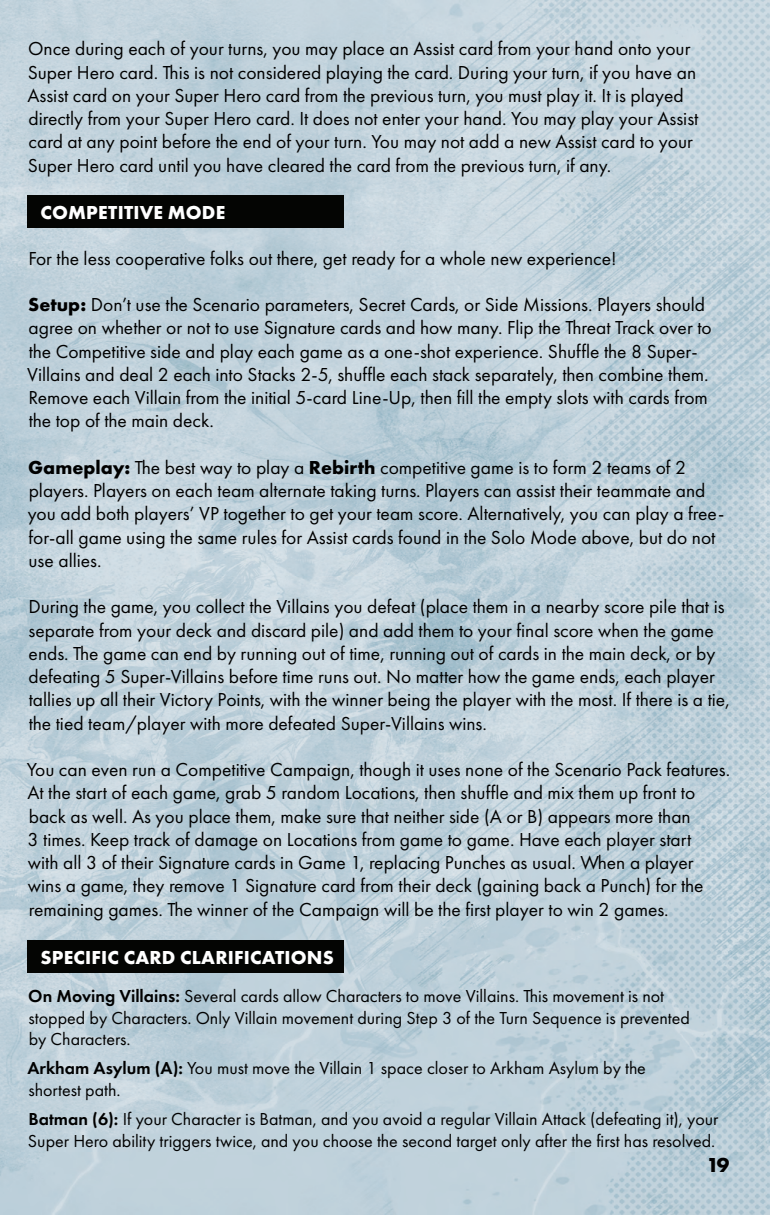
<style>
.page{position:relative;width:770px;height:1215px;background:#fff}
.page>*{position:absolute;margin:0;border:0;box-sizing:border-box;transform-origin:0 0}
.t1{font:700 21px "Futura PT";color:#000}
.t2{font:19.5px/23.2px "Futura PT";color:#000}
.t3{font:700 19.5px "Futura PT";letter-spacing:.01em;color:#fff}
.t4{font:18px/21.6px "Futura PT";color:#000}
.s1{font-weight:700}
.s2{font-weight:600}
</style>
<div class="page">
<img style="left:0;top:0;width:770px;height:1215px">
<div style="left:27px;top:940px;width:316px;height:32px;background:#040503"></div>
<div style="left:27px;top:195px;width:316px;height:33px;background:#040503"></div>
<p class="t2" style="left:27px;top:37px;width:672px">Once during each of your turns, you may place an Assist card from your hand onto your Super Hero card. This is not considered playing the card. During your turn, if you have an Assist card on your Super Hero card from the previous turn, you must play it. It is played directly from your Super Hero card. It does not enter your hand. You may play your Assist card at any point before the end of your turn. You may not add a new Assist card to your Super Hero card until you have cleared the card from the previous turn, if any.</p>
<p class="t3" style="left:41px;top:200px;width:186px">COMPETITIVE MODE</p>
<p class="t2" style="left:28px;top:246px;width:589px">For the less cooperative folks out there, get ready for a whole new experience!</p>
<p class="t2" style="left:27px;top:293px;width:686px"><span class="s1">Setup:</span> Don’t use the Scenario parameters, Secret Cards, or Side Missions. Players should agree on whether or not to use Signature cards and how many. Flip the Threat Track over to the Competitive side and play each game as a one-shot experience. Shuffle the 8 Super-Villains and deal 2 each into Stacks 2-5, shuffle each stack separately, then combine them.<br>Remove each Villain from the initial 5-card Line-Up, then fill the empty slots with cards from the top of the main deck.</p>
<p class="t2" style="left:28px;top:456px;width:698px"><span class="s1">Gameplay:</span> The best way to play a <span class="s1">Rebirth</span> competitive game is to form 2 teams of 2 players. Players on each team alternate taking turns. Players can assist their teammate and you add both players’ VP together to get your team score. Alternatively, you can play a free&shy;for-all game using the same rules for Assist cards found in the Solo Mode above, but do not use allies.</p>
<p class="t2" style="left:28px;top:595px;width:702px">During the game, you collect the Villains you defeat (place them in a nearby score pile that is separate from your deck and discard pile) and add them to your final score when the game ends. The game can end by running out of time, running out of cards in the main deck, or by defeating 5 Super-Villains before time runs out. No matter how the game ends, each player tallies up all their Victory Points, with the winner being the player with the most. If there is a tie, the tied team/player with more defeated Super-Villains wins.</p>
<p class="t2" style="left:27px;top:758px;width:704px">You can even run a Competitive Campaign, though it uses none of the Scenario Pack features.<br>At the start of each game, grab 5 random Locations, then shuffle and mix them up front to back as well. As you place them, make sure that neither side (A or B) appears more than<br>3 times. Keep track of damage on Locations from game to game. Have each player start<br>with all 3 of their Signature cards in Game 1, replacing Punches as usual. When a player wins a game, they remove 1 Signature card from their deck (gaining back a Punch) for the remaining games. The winner of the Campaign will be the first player to win 2 games.</p>
<p class="t3" style="left:41px;top:944px;width:295px">SPECIFIC CARD CLARIFICATIONS</p>
<p class="t4" style="left:28px;top:985px;width:663px"><span class="s2">On Moving Villains:</span> Several cards allow Characters to move Villains. This movement is not stopped by Characters. Only Villain movement during Step 3 of the Turn Sequence is prevented by Characters.</p>
<p class="t4" style="left:27px;top:1057px;width:620px"><span class="s2">Arkham Asylum (A):</span> You must move the Villain 1 space closer to Arkham Asylum by the shortest path.</p>
<p class="t4" style="left:28px;top:1108px;width:692px"><span class="s2">Batman (6):</span> If your Character is Batman, and you avoid a regular Villain Attack (defeating it), your<br>Super Hero ability triggers twice, and you choose the second target only after the first has resolved.</p>
<p class="t1" style="left:706px;top:1152px;width:25px">19</p>
</div>
